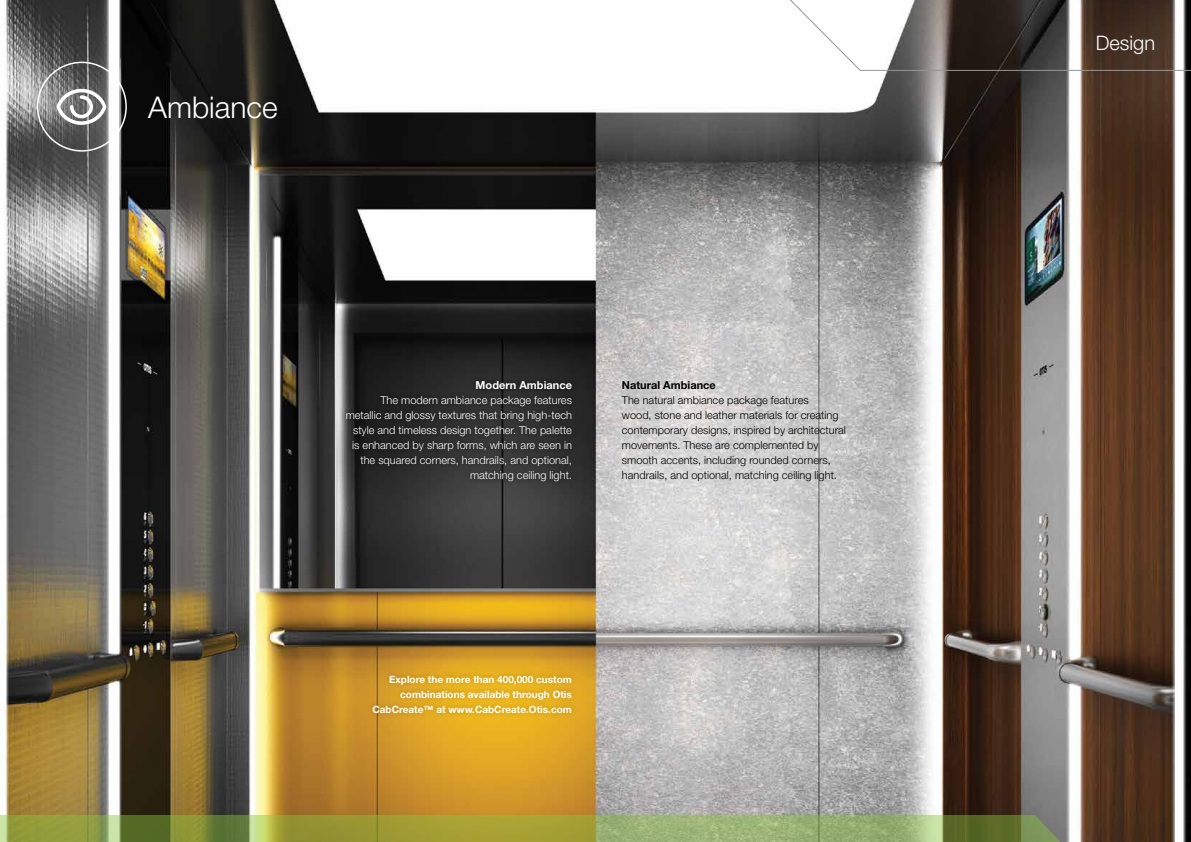
<style>
.page{position:relative;width:1191px;height:842px;background:#fff}
.page>*{position:absolute;margin:0;border:0;box-sizing:border-box;transform-origin:0 0}
.t1{font:300 30px "Helvetica Neue LT Std";color:#fff}
.t2{font:300 20px "Helvetica Neue LT Std";color:#fff}
.t3{font:300 11px/15px "Helvetica Neue LT Std";color:#000}
.t4{font:300 11px/15px "Helvetica Neue LT Std";color:#fff;text-align:right}
.t5{font:700 11px "Helvetica Neue LT Std";color:#000}
.t6{font:700 11px "Helvetica Neue LT Std";color:#fff}
.t7{font:700 10px/15px "Helvetica Neue LT Std";color:#fff;text-align:right}
</style>
<div class="page">
<img style="left:0;top:1px;width:1190px;height:841px">
<div style="left:340px;top:375px;width:238px;height:112px;background:#000;opacity:.75"></div>
<div style="left:367px;top:669px;width:211px;height:50px;background:#000;opacity:.25"></div>
<div style="left:37px;top:62px;width:90px;height:90px;border:2px solid #fff;border-radius:50%"></div>
<svg style="left:56px;top:89px;width:50px;height:36px"></svg>
<svg style="left:780px;top:1px;width:410px;height:70px"></svg>
<svg style="left:0;top:815px;width:1068px;height:27px;background:#919d4f"></svg>
<h1 class="t1" style="left:148px;top:89px;width:131px">Ambiance</h1>
<p class="t6" style="left:475px;top:378px;width:98px">Modern Ambiance</p>
<p class="t4" style="left:346px;top:393px;width:228px">The modern ambiance package features metallic and glossy textures that bring high-tech style and timeless design together. The palette is enhanced by sharp forms, which are seen in the squared corners, handrails, and optional, matching ceiling light.</p>
<p class="t5" style="left:622px;top:378px;width:95px">Natural Ambiance</p>
<p class="t3" style="left:622px;top:393px;width:225px">The natural ambiance package features<br>wood, stone and leather materials for creating contemporary designs, inspired by architectural movements. These are complemented by smooth accents, including rounded corners, handrails, and optional, matching ceiling light.</p>
<p class="t7" style="left:372px;top:671px;width:201px">Explore the more than 400,000 custom combinations available through Otis<br>CabCreate™ at www.CabCreate.Otis.com</p>
<h2 class="t2" style="left:1095px;top:31px;width:61px">Design</h2>
</div>
